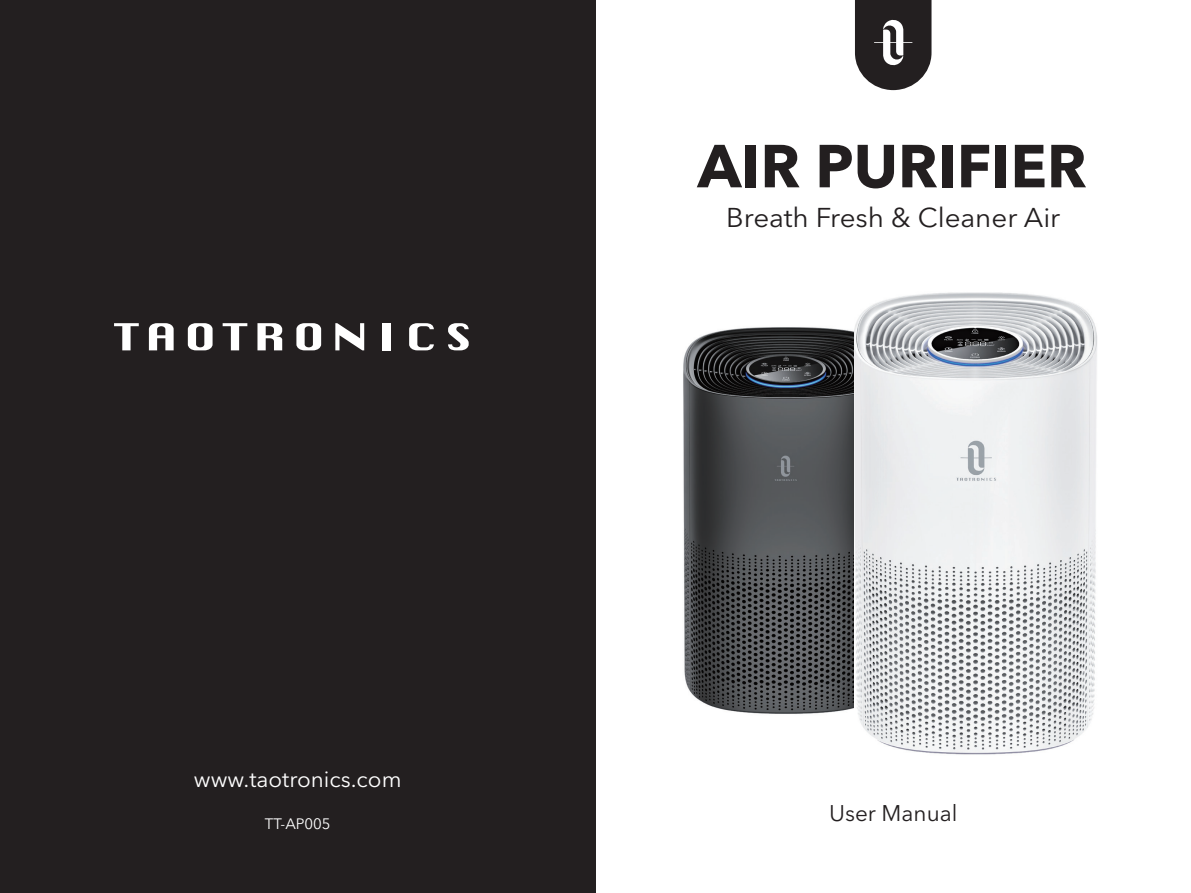
<style>
.page{position:relative;width:1191px;height:893px;background:#fff}
.page>*{position:absolute;margin:0;border:0;box-sizing:border-box;transform-origin:0 0}
.t1{font:700 60px "Avenir Next LT Pro";color:#231f20}
.t2{font:27px "Avenir Next LT Pro";color:#231f20}
.t3{font:22.5px "Avenir Next LT Pro";color:#fff}
.t4{font:22.5px "Avenir Next LT Pro";color:#231f20}
.t5{font:15px "Avenir Next LT Pro";color:#fff}
</style>
<div class="page">
<img style="left:683px;top:327px;width:171px;height:387px">
<img style="left:854px;top:292px;width:243px;height:463px">
<svg style="left:855px;top:0;width:76px;height:90px"></svg>
<div style="left:0;top:0;width:595px;height:893px;background:#231f20"></div>
<svg style="left:114px;top:323px;width:25px;height:27px"></svg>
<svg style="left:149px;top:323px;width:25px;height:27px"></svg>
<svg style="left:188px;top:323px;width:24px;height:27px"></svg>
<svg style="left:223px;top:323px;width:24px;height:27px"></svg>
<svg style="left:257px;top:323px;width:25px;height:27px"></svg>
<svg style="left:296px;top:323px;width:25px;height:27px"></svg>
<svg style="left:335px;top:323px;width:29px;height:27px"></svg>
<div style="left:382px;top:323px;width:9px;height:27px;background:#fff"></div>
<svg style="left:409px;top:323px;width:25px;height:27px"></svg>
<svg style="left:448px;top:323px;width:20px;height:27px"></svg>
<p class="t3" style="left:194px;top:765px;width:209px">www.taotronics.com</p>
<p class="t5" style="left:265px;top:815px;width:67px">TT-AP005</p>
<h1 class="t1" style="left:697px;top:130px;width:390px">AIR PURIFIER</h1>
<p class="t2" style="left:726px;top:202px;width:335px">Breath Fresh &amp; Cleaner Air</p>
<p class="t4" style="left:829px;top:799px;width:130px">User Manual</p>
</div>
